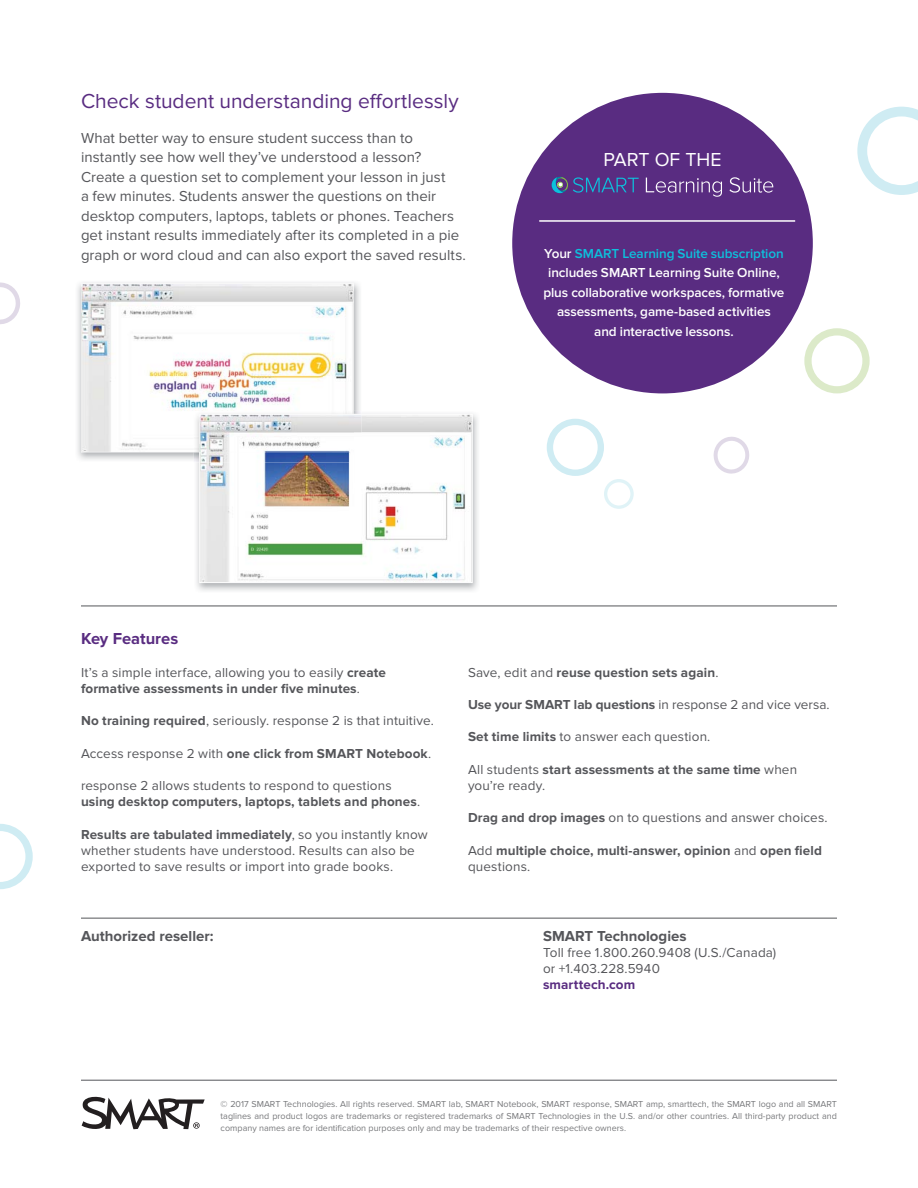
<style>
.page{position:relative;width:918px;height:1188px;background:#fff}
.page>*{position:absolute;margin:0;border:0;box-sizing:border-box;transform-origin:0 0}
.t1{font:21px "Proxima Nova";color:#592c81}
.t2{font:19.5px "Proxima Nova";color:#fff}
.t3{font:700 16.5px "Proxima Nova";color:#592c81}
.t4{font:15px/19.5px "Proxima Nova";color:#55565a}
.t5{font:700 15px "Proxima Nova";color:#55565a}
.t6{font:700 13.5px/16.2px "Proxima Nova";letter-spacing:.01em;color:#55565a}
.t7{font:13.5px/16.2px "Proxima Nova";letter-spacing:.01em;color:#55565a}
.t8{font:600 13.5px/19.5px "Proxima Nova";letter-spacing:-.005em;color:#fff;text-align:center}
.t9{font:700 13.5px "Proxima Nova";letter-spacing:.01em;color:#592c81}
.t10{font:9px/12px "Proxima Nova";color:#77787b;text-align:justify}
.s1{color:#0dc0dc}
.s2{font-weight:400}
.s3{font-weight:700}
</style>
<div class="page">
<img style="left:77px;top:282px;width:283px;height:178px">
<svg style="left:81px;top:284px;width:273px;height:168px"></svg>
<img style="left:196px;top:414px;width:282px;height:177px">
<img style="left:194px;top:411px;width:160px;height:41px">
<img style="left:202px;top:416px;width:268px;height:165px">
<img style="left:202px;top:416px;width:159px;height:46px">
<img style="left:202px;top:416px;width:152px;height:36px">
<div style="left:200px;top:414px;width:272px;height:169px;border:1px solid #fdfdfd"></div>
<hr style="left:81px;top:606px;width:756px;height:1px;background:#55565a">
<svg style="left:0;top:824px;width:33px;height:65px"></svg>
<hr style="left:81px;top:918px;width:756px;height:1px;background:#55565a">
<svg style="left:857px;top:107px;width:61px;height:88px"></svg>
<svg style="left:0;top:282px;width:20px;height:42px"></svg>
<svg style="left:547px;top:419px;width:87px;height:90px"></svg>
<svg style="left:713px;top:436px;width:36px;height:38px"></svg>
<svg style="left:804px;top:328px;width:66px;height:65px"></svg>
<hr style="left:81px;top:1080px;width:756px;height:1px;background:#55565a">
<svg style="left:82px;top:1097px;width:123px;height:32px"></svg>
<div style="left:512px;top:93px;width:301px;height:300px;background:#592c81;border-radius:50%"></div>
<hr style="left:539px;top:220px;width:256px;height:2px;background:#fff">
<svg style="left:552px;top:177px;width:87px;height:16px"></svg>
<svg style="left:646px;top:178px;width:76px;height:19px"></svg>
<svg style="left:729px;top:177px;width:44px;height:16px"></svg>
<h1 class="t1" style="left:81px;top:93px;width:379px">Check student understanding effortlessly</h1>
<p class="t4" style="left:81px;top:129px;width:386px">What better way to ensure student success than to instantly see how well they’ve understood a lesson?<br>Create a question set to complement your lesson in just<br>a few minutes. Students answer the questions on their desktop computers, laptops, tablets or phones. Teachers get instant results immediately after its completed in a pie graph or word cloud and can also export the saved results.</p>
<h2 class="t2" style="left:603px;top:152px;width:120px">PART OF THE</h2>
<p class="t8" style="left:543px;top:244px;width:243px">Your <span class="s1">SMART Learning Suite subscription </span>includes SMART Learning Suite Online, plus collaborative workspaces, formative assessments, game-based activities<br>and interactive lessons.</p>
<p class="t3" style="left:81px;top:632px;width:99px">Key Features</p>
<p class="t6" style="left:81px;top:665px;width:306px"><span class="s2">It’s a simple interface, allowing you to easily</span> create formative assessments in under five minutes<span class="s2">.</span></p>
<p class="t7" style="left:81px;top:713px;width:354px"><span class="s3">No training required</span>, seriously. response 2 is that intuitive.</p>
<p class="t6" style="left:81px;top:746px;width:352px"><span class="s2">Access response 2 with</span> one click from SMART Notebook<span class="s2">.</span></p>
<p class="t6" style="left:81px;top:778px;width:341px"><span class="s2">response 2 allows students to respond to questions </span>using desktop computers, laptops, tablets and phones<span class="s2">.</span></p>
<p class="t7" style="left:81px;top:827px;width:348px"><span class="s3">Results are tabulated immediately</span>, so you instantly know whether students have understood. Results can also be exported to save results or import into grade books.</p>
<p class="t6" style="left:468px;top:665px;width:252px"><span class="s2">Save, edit and</span> reuse question sets again<span class="s2">.</span></p>
<p class="t6" style="left:468px;top:697px;width:363px">Use your SMART lab questions <span class="s2">in response 2 and vice versa.</span></p>
<p class="t7" style="left:468px;top:730px;width:244px"><span class="s3">Set time limits</span> to answer each question.</p>
<p class="t6" style="left:468px;top:762px;width:331px"><span class="s2">All students</span> start assessments at the same time <span class="s2">when you’re ready.</span></p>
<p class="t7" style="left:468px;top:811px;width:361px"><span class="s3">Drag and drop images</span> on to questions and answer choices.</p>
<p class="t6" style="left:468px;top:843px;width:355px"><span class="s2">Add</span> multiple choice, multi-answer, opinion <span class="s2">and</span> open field <span class="s2">questions.</span></p>
<p class="t5" style="left:81px;top:930px;width:134px">Authorized reseller:</p>
<p class="t5" style="left:543px;top:930px;width:145px">SMART Technologies</p>
<p class="t7" style="left:543px;top:945px;width:235px">Toll free 1.800.260.9408 (U.S./Canada) or +1.403.228.5940</p>
<p class="t9" style="left:543px;top:979px;width:94px">smarttech.com</p>
<p class="t10" style="left:221px;top:1098px;width:618px">© 2017 SMART Technologies. All rights reserved. SMART lab, SMART Notebook, SMART response, SMART amp, smarttech, the SMART logo and all SMART taglines and product logos are trademarks or registered trademarks of SMART Technologies in the U.S. and/or other countries. All third-party product and company names are for identification purposes only and may be trademarks of their respective owners.</p>
</div>
